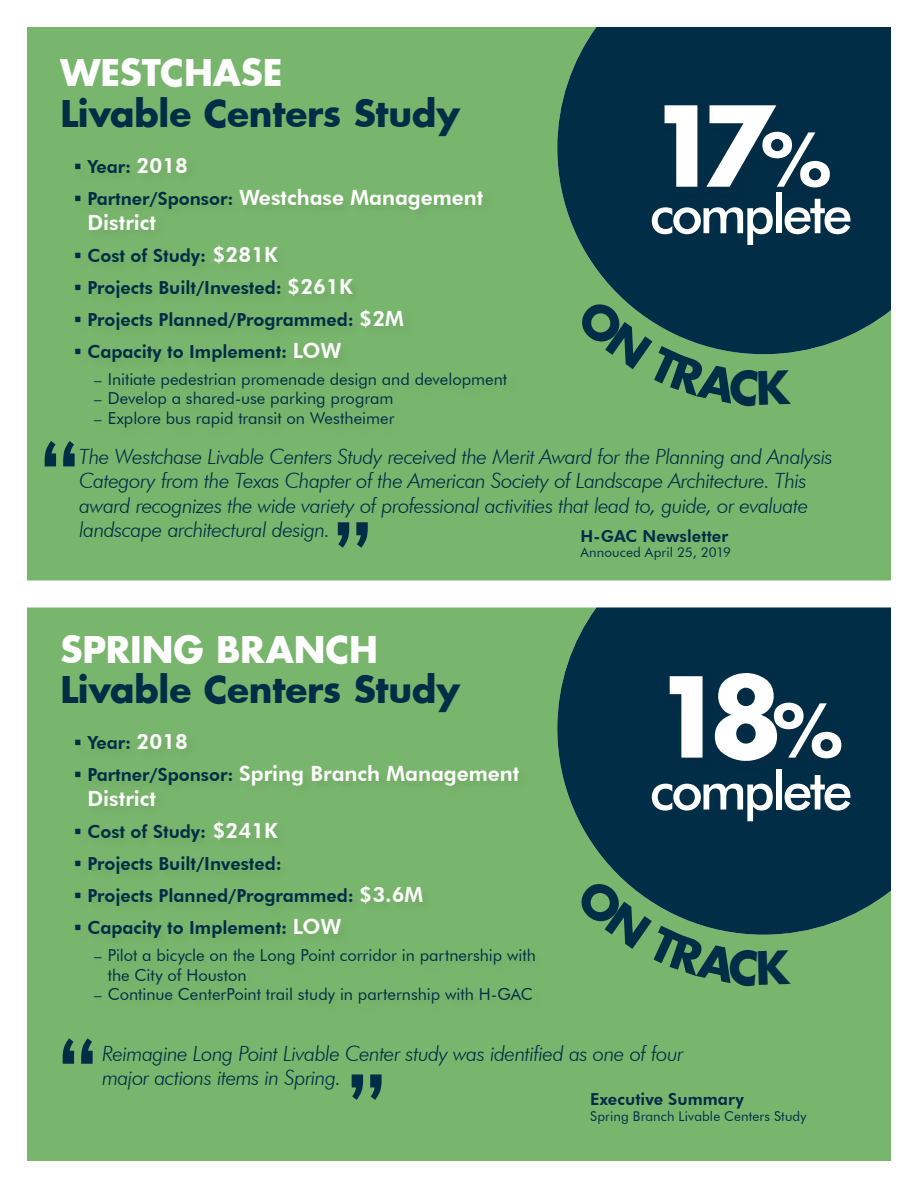
<style>
.page{position:relative;width:918px;height:1188px;background:#fff}
.page>*{position:absolute;margin:0;border:0;box-sizing:border-box;transform-origin:0 0}
.t1{font:700 108px "Futura";color:#fff}
.t2{font:500 54px "Futura BT";letter-spacing:-.06em;color:#fff}
.t3{font:700 36px "Futura";letter-spacing:-.005em;color:#022d47}
.t4{font:700 36px "Futura";letter-spacing:-.005em;color:#fff}
.t5{font:italic 300 21px/24.2px "Futura BT";letter-spacing:-.03em;color:#022d47}
.t6{font:800 21px/25.2px "Futura BT";color:#fff}
.t7{font:800 18px "Futura BT";color:#022d47}
.t8{font:16.5px/19.8px "Futura BT";color:#022d47}
.t9{font:800 16.5px "Futura BT";letter-spacing:.005em;color:#022d47}
.t10{font:13.5px "Futura BT";letter-spacing:.01em;color:#022d47}
.s1{font-size:21px;color:#fff}
.s2{font-size:18px;color:#022d47}
.s3{font-size:15px}
.s4{font-size:72px}
</style>
<div class="page">
<div style="left:27px;top:27px;width:864px;height:553px;background:#79b66d"></div>
<svg style="left:557px;top:27px;width:334px;height:327px;background:#0d394a"></svg>
<div style="left:27px;top:608px;width:864px;height:553px;background:#79b66d"></div>
<svg style="left:557px;top:608px;width:334px;height:327px;background:#0d3a4a"></svg>
<div style="left:72px;top:155px;width:447px;height:285px;background:#79b66d"></div>
<div style="left:661px;top:102px;width:181px;height:98px;background:#022c46"></div>
<svg style="left:45px;top:441px;width:30px;height:25px"></svg>
<svg style="left:338px;top:522px;width:30px;height:26px"></svg>
<div style="left:72px;top:731px;width:476px;height:286px;background:#79b66d"></div>
<div style="left:666px;top:669px;width:188px;height:105px;background:#022c46"></div>
<svg style="left:63px;top:1038px;width:30px;height:26px"></svg>
<svg style="left:352px;top:1074px;width:30px;height:26px"></svg>
<svg style="left:574px;top:877px;width:217px;height:109px;background:#548c61"></svg>
<svg style="left:575px;top:297px;width:216px;height:109px;background:#548c61"></svg>
<p class="t4" style="left:60px;top:48px;width:224px">WESTCHASE</p>
<p class="t3" style="left:60px;top:88px;width:401px">Livable Centers Study</p>
<p class="t7" style="left:87px;top:156px;width:102px">Year: <span class="s1">2018</span></p>
<p class="t6" style="left:87px;top:185px;width:397px"><span class="s2">Partner/Sponsor:</span> Westchase Management<br>District</p>
<p class="t7" style="left:87px;top:245px;width:192px">Cost of Study: <span class="s1">$281K</span></p>
<p class="t7" style="left:87px;top:277px;width:267px">Projects Built/Invested: <span class="s1">$261K</span></p>
<p class="t7" style="left:87px;top:309px;width:318px">Projects Planned/Programmed: <span class="s1">$2M</span></p>
<p class="t7" style="left:87px;top:341px;width:256px">Capacity to Implement: <span class="s1">LOW</span></p>
<p class="t8" style="left:94px;top:369px;width:415px"><span class="s3">–</span> Initiate pedestrian promenade design and development</p>
<p class="t8" style="left:94px;top:388px;width:301px"><span class="s3">–</span> Develop a shared-use parking program</p>
<p class="t8" style="left:94px;top:408px;width:302px"><span class="s3">–</span> Explore bus rapid transit on Westheimer</p>
<p class="t1" style="left:647px;top:71px;width:186px">17<span class="s4">%</span></p>
<p class="t2" style="left:650px;top:181px;width:204px">complete</p>
<p class="t5" style="left:79px;top:445px;width:755px">The Westchase Livable Centers Study received the Merit Award for the Planning and Analysis Category from the Texas Chapter of the American Society of Landscape Architecture. This award recognizes the wide variety of professional activities that lead to, guide, or evaluate landscape architectural design.</p>
<p class="t9" style="left:580px;top:526px;width:149px">H-GAC Newsletter</p>
<p class="t10" style="left:580px;top:544px;width:152px">Annouced April 25, 2019</p>
<p class="t4" style="left:60px;top:624px;width:319px">SPRING BRANCH</p>
<p class="t3" style="left:60px;top:665px;width:401px">Livable Centers Study</p>
<p class="t7" style="left:87px;top:732px;width:102px">Year: <span class="s1">2018</span></p>
<p class="t6" style="left:87px;top:761px;width:433px"><span class="s2">Partner/Sponsor:</span> Spring Branch Management<br>District</p>
<p class="t7" style="left:87px;top:821px;width:192px">Cost of Study: <span class="s1">$241K</span></p>
<p class="t7" style="left:87px;top:853px;width:196px">Projects Built/Invested:</p>
<p class="t7" style="left:87px;top:885px;width:337px">Projects Planned/Programmed: <span class="s1">$3.6M</span></p>
<p class="t7" style="left:87px;top:917px;width:256px">Capacity to Implement: <span class="s1">LOW</span></p>
<p class="t8" style="left:108px;top:945px;width:430px;text-indent:-14px"><span class="s3">–</span> Pilot a bicycle on the Long Point corridor in partnership with the City of Houston</p>
<p class="t8" style="left:94px;top:985px;width:440px"><span class="s3">–</span> Continue CenterPoint trail study in parternship with H-GAC</p>
<p class="t1" style="left:652px;top:642px;width:192px">18<span class="s4">%</span></p>
<p class="t2" style="left:650px;top:758px;width:204px">complete</p>
<p class="t5" style="left:102px;top:1041px;width:583px">Reimagine Long Point Livable Center study was identified as one of four major actions items in Spring.</p>
<p class="t9" style="left:590px;top:1089px;width:155px">Executive Summary</p>
<p class="t10" style="left:590px;top:1108px;width:218px">Spring Branch Livable Centers Study</p>
</div>
